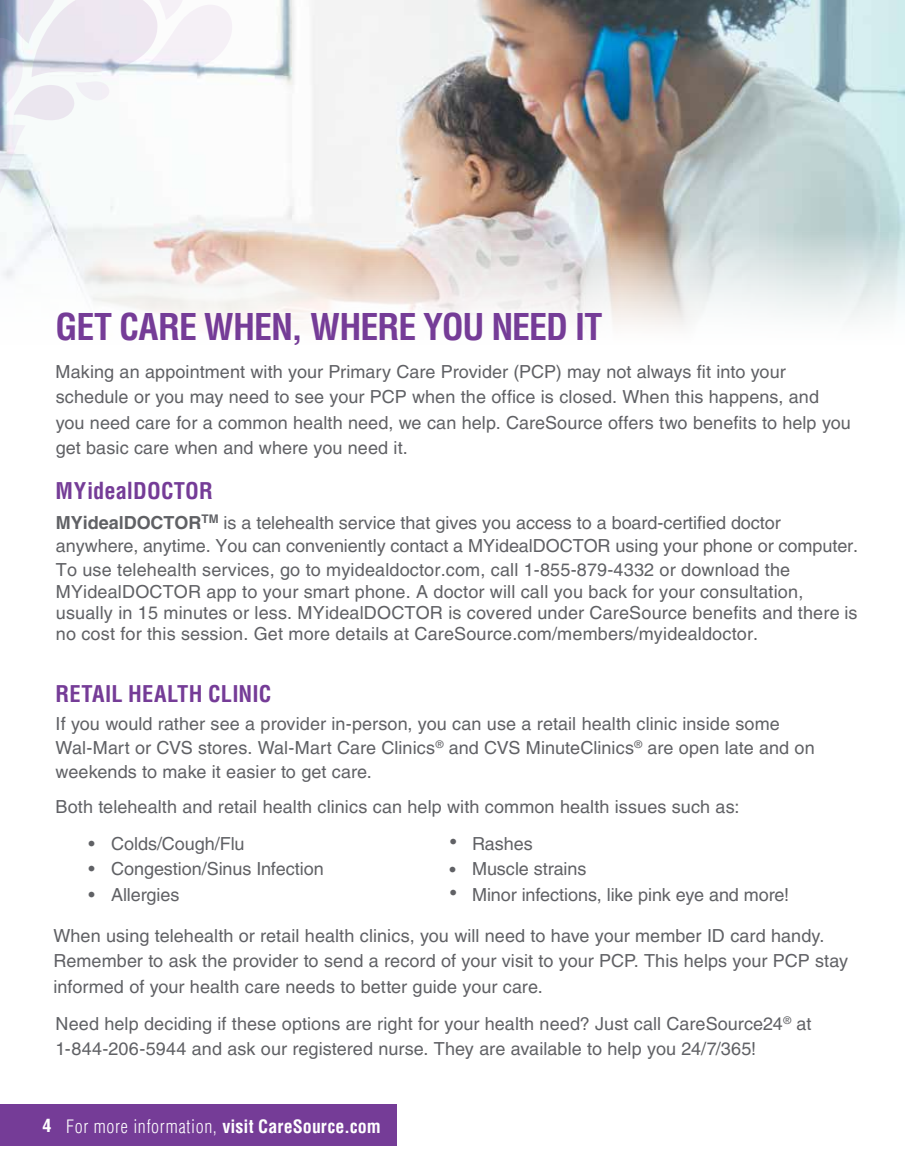
<style>
.page{position:relative;width:905px;height:1175px;background:#fff}
.page>*{position:absolute;margin:0;border:0;box-sizing:border-box;transform-origin:0 0}
.t1{font:700 condensed 36px "Helvetica LT Pro";letter-spacing:-.03em;color:#753c97}
.t2{font:700 condensed 22.5px "Helvetica LT Pro";letter-spacing:.005em;color:#753c97}
.t3{font:18px/25.5px "Helvetica LT Pro";letter-spacing:.005em;color:#606165}
.t4{font:700 condensed 18px "Helvetica LT Pro";letter-spacing:.005em;color:#fff}
.s1{font-weight:700}
.s2{font-weight:300}
</style>
<div class="page">
<img style="left:0;top:0;width:904px;height:327px">
<svg style="left:0;top:0;width:237px;height:219px"></svg>
<div style="left:0;top:1103px;width:396px;height:42px;background:#753c97"></div>
<h2 class="t1" style="left:56px;top:303px;width:548px">GET CARE WHEN, WHERE YOU NEED IT</h2>
<p class="t3" style="left:56px;top:358px;width:796px">Making an appointment with your Primary Care Provider (PCP) may not always fit into your schedule or you may need to see your PCP when the office is closed. When this happens, and you need care for a common health need, we can help. CareSource offers two benefits to help you get basic care when and where you need it.</p>
<h3 class="t2" style="left:56px;top:476px;width:159px">MYidealDOCTOR</h3>
<p class="t3" style="left:56px;top:510px;width:803px;line-height:23.7px"><span class="s1">MYidealDOCTOR</span><sup>TM</sup> is a telehealth service that gives you access to a board-certified doctor anywhere, anytime. You can conveniently contact a MYidealDOCTOR using your phone or computer.</p>
<p class="t3" style="left:56px;top:559px;width:803px;line-height:21.5px">To use telehealth services, go to myidealdoctor.com, call 1-855-879-4332 or download the MYidealDOCTOR app to your smart phone. A doctor will call you back for your consultation, usually in 15 minutes or less. MYidealDOCTOR is covered under CareSource benefits and there is no cost for this session. Get more details at CareSource.com/members/myidealdoctor.</p>
<p class="t2" style="left:56px;top:678px;width:217px">RETAIL HEALTH CLINIC</p>
<p class="t3" style="left:56px;top:711px;width:760px;line-height:24.3px">If you would rather see a provider in-person, you can use a retail health clinic inside some<br>Wal-Mart or CVS stores. Wal-Mart Care Clinics<sup>®</sup> and CVS MinuteClinics<sup>®</sup> are open late and on weekends to make it easier to get care.</p>
<p class="t3" style="left:56px;top:794px;width:685px">Both telehealth and retail health clinics can help with common health issues such as:</p>
<p class="t3" style="left:89px;top:830px;width:157px">• Colds/Cough/Flu</p>
<p class="t3" style="left:450px;top:830px;width:84px">• Rashes</p>
<p class="t3" style="left:89px;top:856px;width:236px">• Congestion/Sinus Infection</p>
<p class="t3" style="left:449px;top:856px;width:138px">• Muscle strains</p>
<p class="t3" style="left:89px;top:881px;width:92px">• Allergies</p>
<p class="t3" style="left:450px;top:881px;width:340px">• Minor infections, like pink eye and more!</p>
<p class="t3" style="left:53px;top:922px;width:796px">When using telehealth or retail health clinics, you will need to have your member ID card handy.<br>Remember to ask the provider to send a record of your visit to your PCP. This helps your PCP stay informed of your health care needs to better guide your care.</p>
<p class="t3" style="left:56px;top:1010px;width:757px">Need help deciding if these options are right for your health need? Just call CareSource24<sup>®</sup> at<br>1-844-206-5944 and ask our registered nurse. They are available to help you 24/7/365!</p>
<p class="t4" style="left:42px;top:1114px;width:340px">4 <span class="s2">For more information,</span> visit CareSource.com</p>
</div>
